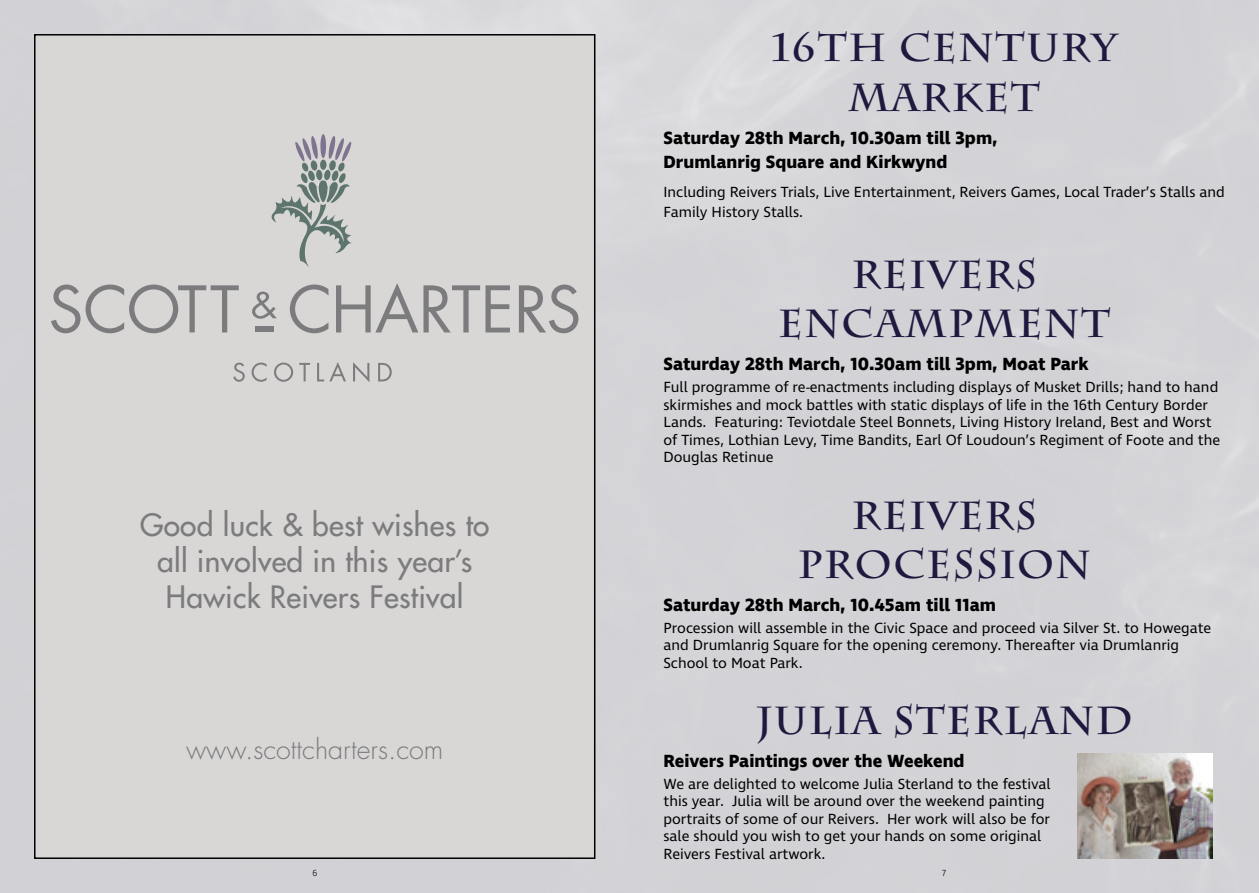
<style>
.page{position:relative;width:1259px;height:893px;background:#d3d3d7}
.page>*{position:absolute;margin:0;border:0;box-sizing:border-box;transform-origin:0 0}
.Event_for_Contents{font:700 39px/49.3px "Charlemagne Std";letter-spacing:.04em;color:#1e193f;text-align:center}
.Paragraph_Style_1{font:700 39px/49.3px "Charlemagne Std";letter-spacing:.04em;color:#1e193f;text-align:center}
.t1{font:500 30px/36px "Futura Std";letter-spacing:.01em;color:#7c7c7e;text-align:center}
.t2{font:300 26.85px "Futura Std";color:#7c7c7e}
.Event_for_Contents-2{font:700 18px/24.2px "Ingra";color:#000}
.Paragraph_Style_1-2{font:700 18px "Ingra";color:#000}
.t3{font:15px/17.5px "Ingra";color:#000}
.t4{font:300 9px "Ingra";color:#000}
</style>
<div class="page">
<div style="left:34px;top:34px;width:561px;height:825px;background:#d8d7d6"></div>
<div style="left:320px;top:134px;width:6px;height:24px;background:#7f738f;border-radius:50%"></div>
<svg style="left:271px;top:136px;width:81px;height:130px"></svg>
<svg style="left:51px;top:285px;width:188px;height:48px"></svg>
<svg style="left:252px;top:292px;width:25px;height:27px"></svg>
<svg style="left:290px;top:285px;width:38px;height:48px"></svg>
<svg style="left:336px;top:283px;width:174px;height:49px"></svg>
<svg style="left:519px;top:285px;width:59px;height:48px"></svg>
<div style="left:256px;top:326px;width:18px;height:6px;background:#7c7c7e"></div>
<svg style="left:233px;top:363px;width:12px;height:19px"></svg>
<svg style="left:252px;top:363px;width:15px;height:19px"></svg>
<svg style="left:274px;top:363px;width:19px;height:19px"></svg>
<svg style="left:299px;top:363px;width:11px;height:18px"></svg>
<svg style="left:317px;top:362px;width:29px;height:19px"></svg>
<svg style="left:353px;top:362px;width:16px;height:20px"></svg>
<svg style="left:378px;top:363px;width:14px;height:18px"></svg>
<img style="left:1077px;top:753px;width:135px;height:106px">
<p class="t1" style="left:140px;top:507px;width:351px">Good luck &amp; best wishes to all involved in this year’s<br>Hawick Reivers Festival</p>
<p class="t2" style="left:186px;top:733px;width:259px">www.scottcharters.com</p>
<p class="Event_for_Contents" style="left:772px;top:24px;width:346px">16TH CENTURY<br>MARKET</p>
<p class="Event_for_Contents-2" style="left:663px;top:126px;width:335px">Saturday 28th March, 10.30am till 3pm,<br>Drumlanrig Square and Kirkwynd</p>
<p class="t3" style="left:663px;top:182px;width:563px;line-height:20.5px">Including Reivers Trials, Live Entertainment, Reivers Games, Local Trader’s Stalls and<br>Family History Stalls.</p>
<p class="Paragraph_Style_1" style="left:778px;top:250px;width:334px">REIVERS<br>ENCAMPMENT</p>
<p class="Paragraph_Style_1-2" style="left:663px;top:353px;width:427px">Saturday 28th March, 10.30am till 3pm, Moat Park</p>
<p class="t3" style="left:663px;top:379px;width:558px">Full programme of re-enactments including displays of Musket Drills; hand to hand skirmishes and mock battles with static displays of life in the 16th Century Border Lands. Featuring: Teviotdale Steel Bonnets, Living History Ireland, Best and Worst of Times, Lothian Levy, Time Bandits, Earl Of Loudoun’s Regiment of Foote and the Douglas Retinue</p>
<p class="Event_for_Contents" style="left:797px;top:491px;width:295px">REIVERS<br>PROCESSION</p>
<p class="Event_for_Contents-2" style="left:663px;top:593px;width:334px">Saturday 28th March, 10.45am till 11am</p>
<p class="t3" style="left:663px;top:619px;width:549px">Procession will assemble in the Civic Space and proceed via Silver St. to Howegate and Drumlanrig Square for the opening ceremony. Thereafter via Drumlanrig<br>School to Moat Park.</p>
<p class="Event_for_Contents" style="left:756px;top:696px;width:378px">JULIA STERLAND</p>
<p class="Event_for_Contents-2" style="left:663px;top:749px;width:302px">Reivers Paintings over the Weekend</p>
<p class="t3" style="left:663px;top:776px;width:389px">We are delighted to welcome Julia Sterland to the festival this year. Julia will be around over the weekend painting portraits of some of our Reivers. Her work will also be for sale should you wish to get your hands on some original Reivers Festival artwork.</p>
<p class="t4" style="left:312px;top:867px;width:6px">6</p>
<p class="t4" style="left:942px;top:867px;width:6px">7</p>
</div>
